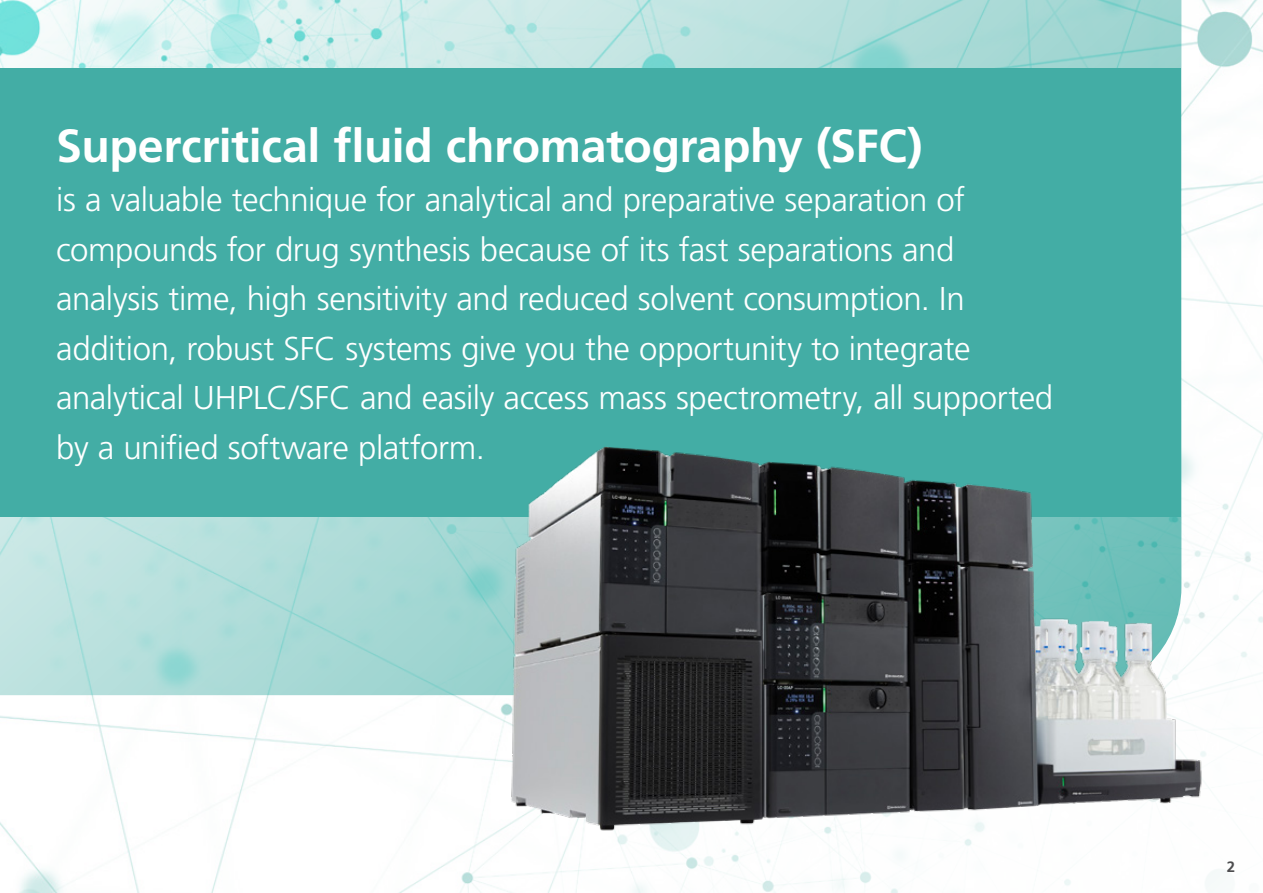
<style>
.page{position:relative;width:1263px;height:893px;background:#fff}
.page>*{position:absolute;margin:0;border:0;box-sizing:border-box;transform-origin:0 0}
.t1{font:700 46.5px "Frutiger LT Std";letter-spacing:-.01em;color:#fff}
.t2{font:300 33px/49.5px "Frutiger LT Std";letter-spacing:-.015em;color:#fff}
.t3{font:700 15px "Frutiger LT Std";color:#4d4d4f}
</style>
<div class="page">
<img style="left:0;top:0;width:1263px;height:893px">
<div style="left:0;top:69px;width:1181px;height:448px;background:#43ada5"></div>
<img style="left:478px;top:405px;width:759px;height:457px">
<h1 class="t1" style="left:56px;top:118px;width:868px">Supercritical fluid chromatography (SFC)</h1>
<p class="t2" style="left:56px;top:176px;width:998px">is a valuable technique for analytical and preparative separation of compounds for drug synthesis because of its fast separations and analysis time, high sensitivity and reduced solvent consumption. In addition, robust SFC systems give you the opportunity to integrate analytical UHPLC/SFC and easily access mass spectrometry, all supported by a unified software platform.</p>
<p class="t3" style="left:1227px;top:858px;width:10px">2</p>
</div>
